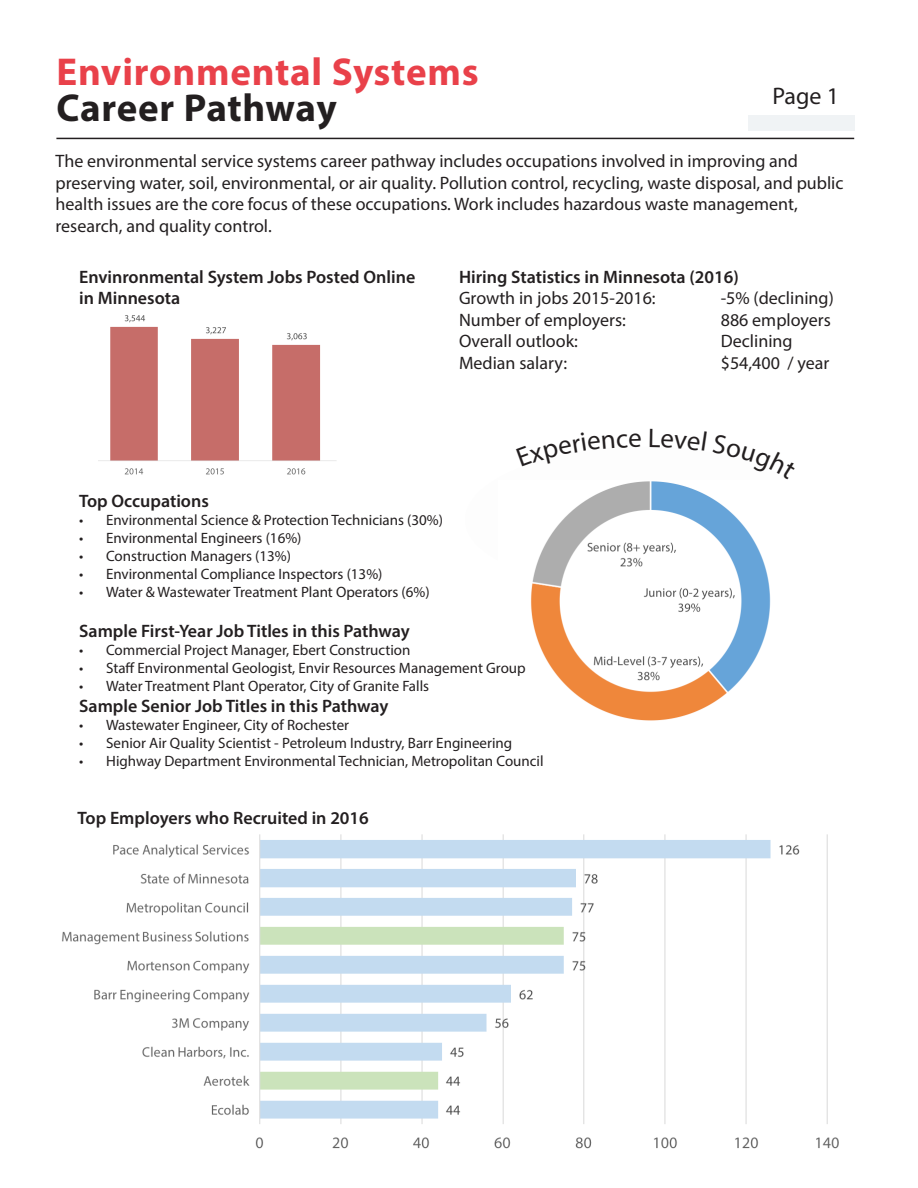
<style>
.page{position:relative;width:918px;height:1188px;background:#fff}
.page>*{position:absolute;margin:0;border:0;box-sizing:border-box;transform-origin:0 0}
.t1{font:700 39px "Myriad Pro";letter-spacing:.02em;color:#e9414a}
.t2{font:700 39px "Myriad Pro";letter-spacing:.01em;color:#231f20}
.t3{font:24px "Myriad Pro";color:#231f20}
.t4{font:18px/21.6px "Myriad Pro";color:#231f20}
.t5{font:600 18px "Myriad Pro";color:#231f20}
.t6{font:15px "Myriad Pro";color:#231f20}
</style>
<div class="page">
<div style="left:749px;top:115px;width:106px;height:16px;background:#f0f3f5"></div>
<hr style="left:56px;top:138px;width:798px;height:1px;background:#231f20">
<img style="left:62px;top:834px;width:777px;height:315px">
<img style="left:99px;top:315px;width:238px;height:160px">
<img style="left:531px;top:481px;width:240px;height:240px">
<p class="t1" style="left:56px;top:46px;width:424px">Environmental Systems</p>
<p class="t2" style="left:56px;top:82px;width:282px">Career Pathway</p>
<p class="t4" style="left:56px;top:150px;width:790px">The environmental service systems career pathway includes occupations involved in improving and preserving water, soil, environmental, or air quality. Pollution control, recycling, waste disposal, and public health issues are the core focus of these occupations. Work includes hazardous waste management, research, and quality control.</p>
<p class="t5" style="left:79px;top:265px;width:338px">Envinronmental System Jobs Posted Online</p>
<p class="t5" style="left:79px;top:287px;width:103px">in Minnesota</p>
<p class="t3" style="left:772px;top:82px;width:68px">Page 1</p>
<p class="t5" style="left:459px;top:265px;width:281px">Hiring Statistics in Minnesota (2016)</p>
<p class="t4" style="left:459px;top:287px;width:198px">Growth in jobs 2015-2016:</p>
<p class="t4" style="left:721px;top:287px;width:115px">-5% (declining)</p>
<p class="t4" style="left:459px;top:309px;width:169px">Number of employers:</p>
<p class="t4" style="left:721px;top:309px;width:112px">886 employers</p>
<p class="t4" style="left:459px;top:330px;width:121px">Overall outlook:</p>
<p class="t4" style="left:721px;top:330px;width:73px">Declining</p>
<p class="t4" style="left:459px;top:352px;width:110px">Median salary:</p>
<p class="t4" style="left:721px;top:352px;width:110px">$54,400 / year</p>
<p class="t5" style="left:79px;top:489px;width:131px">Top Occupations</p>
<p class="t6" style="left:79px;top:511px;width:366px">• Environmental Science &amp; Protection Technicians (30%)</p>
<p class="t6" style="left:79px;top:529px;width:224px">• Environmental Engineers (16%)</p>
<p class="t6" style="left:79px;top:547px;width:213px">• Construction Managers (13%)</p>
<p class="t6" style="left:79px;top:565px;width:305px">• Environmental Compliance Inspectors (13%)</p>
<p class="t6" style="left:79px;top:583px;width:352px">• Water &amp; Wastewater Treatment Plant Operators (6%)</p>
<p class="t5" style="left:79px;top:619px;width:332px">Sample First-Year Job Titles in this Pathway</p>
<p class="t6" style="left:79px;top:640px;width:333px">• Commercial Project Manager, Ebert Construction</p>
<p class="t6" style="left:79px;top:658px;width:448px">• Staff Environmental Geologist, Envir Resources Management Group</p>
<p class="t6" style="left:79px;top:676px;width:352px">• Water Treatment Plant Operator, City of Granite Falls</p>
<p class="t5" style="left:79px;top:695px;width:311px">Sample Senior Job Titles in this Pathway</p>
<p class="t6" style="left:79px;top:716px;width:272px">• Wastewater Engineer, City of Rochester</p>
<p class="t6" style="left:79px;top:734px;width:435px">• Senior Air Quality Scientist - Petroleum Industry, Barr Engineering</p>
<p class="t6" style="left:79px;top:752px;width:466px">• Highway Department Environmental Technician, Metropolitan Council</p>
<p class="t5" style="left:78px;top:806px;width:293px">Top Employers who Recruited in 2016</p>
</div>
